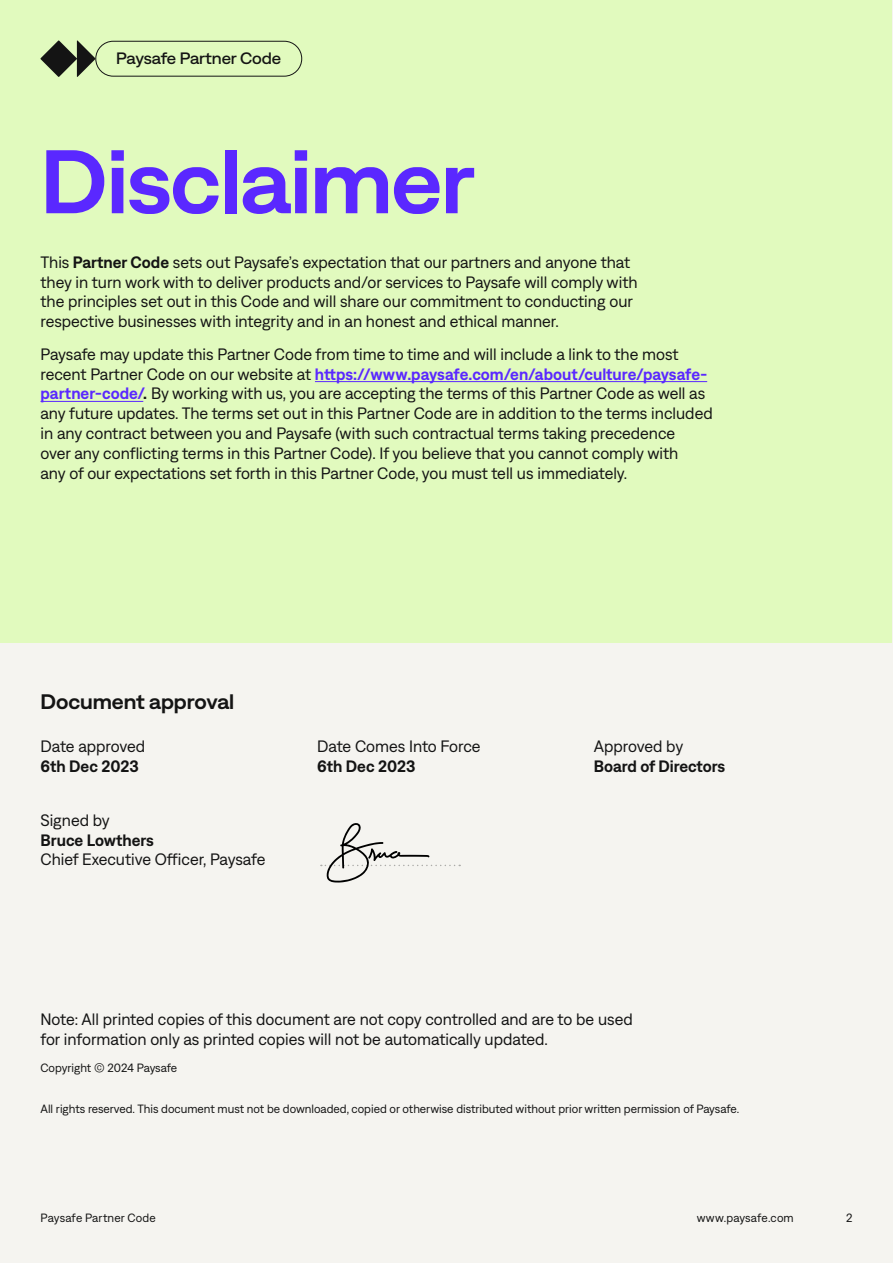
<style>
.page{position:relative;width:893px;height:1263px;background:#f5f4f0}
.page>*{position:absolute;margin:0;border:0;box-sizing:border-box;transform-origin:0 0}
.t1{font:600 90px "Denim WD";letter-spacing:-.015em;color:#5a28ff}
.t2{font:600 21px "Denim WD";letter-spacing:-.005em;color:#141414}
.t3{font:16.5px/19.8px "Denim";color:#141414}
.t4{font:600 16.5px "Denim";color:#141414}
.t5{font:500 16.5px "Denim WD";letter-spacing:-.005em;color:#141414}
.t6{font:12px "Denim";color:#141414}
.s1{font-weight:600}
.s2{font-weight:600;color:#5a28ff}
</style>
<div class="page">
<div style="left:1px;top:0;width:891px;height:642px;background:#e1fabe"></div>
<hr style="left:315px;top:381px;width:392px;height:1px;background:#5a28ff">
<hr style="left:40px;top:401px;width:103px;height:1px;background:#5a28ff">
<svg style="left:40px;top:41px;width:55px;height:36px"></svg>
<div style="left:95px;top:41px;width:207px;height:36px;border:1px solid #141414;border-radius:17px"></div>
<svg style="left:321px;top:823px;width:139px;height:60px"></svg>
<p class="t5" style="left:116px;top:46px;width:166px">Paysafe Partner Code</p>
<h1 class="t1" style="left:40px;top:117px;width:436px">Disclaimer</h1>
<p class="t3" style="left:40px;top:251px;width:599px">This <span class="s1">Partner Code</span> sets out Paysafe’s expectation that our partners and anyone that they in turn work with to deliver products and/or services to Paysafe will comply with the principles set out in this Code and will share our commitment to conducting our respective businesses with integrity and in an honest and ethical manner.</p>
<p class="t3" style="left:40px;top:343px;width:674px">Paysafe may update this Partner Code from time to time and will include a link to the most recent Partner Code on our website at <span class="s2">https://www.paysafe.com/en/about/culture/paysafe&shy;partner-code/</span><span class="s1">.</span> By working with us, you are accepting the terms of this Partner Code as well as any future updates. The terms set out in this Partner Code are in addition to the terms included in any contract between you and Paysafe (with such contractual terms taking precedence<br>over any conflicting terms in this Partner Code). If you believe that you cannot comply with<br>any of our expectations set forth in this Partner Code, you must tell us immediately.</p>
<p class="t2" style="left:40px;top:686px;width:195px">Document approval</p>
<p class="t3" style="left:40px;top:735px;width:106px">Date approved</p>
<p class="t4" style="left:40px;top:754px;width:100px">6th Dec 2023</p>
<p class="t3" style="left:40px;top:809px;width:71px">Signed by</p>
<p class="t4" style="left:40px;top:828px;width:115px">Bruce Lowthers</p>
<p class="t3" style="left:40px;top:849px;width:226px">Chief Executive Officer, Paysafe</p>
<p class="t3" style="left:317px;top:735px;width:165px">Date Comes Into Force</p>
<p class="t4" style="left:317px;top:754px;width:100px">6th Dec 2023</p>
<p class="t3" style="left:594px;top:735px;width:91px">Approved by</p>
<p class="t4" style="left:594px;top:754px;width:133px">Board of Directors</p>
<p class="t3" style="left:40px;top:1008px;width:594px">Note: All printed copies of this document are not copy controlled and are to be used for information only as printed copies will not be automatically updated.</p>
<p class="t6" style="left:40px;top:1059px;width:138px">Copyright © 2024 Paysafe</p>
<p class="t6" style="left:40px;top:1101px;width:700px">All rights reserved. This document must not be downloaded, copied or otherwise distributed without prior written permission of Paysafe.</p>
<p class="t6" style="left:40px;top:1210px;width:117px">Paysafe Partner Code</p>
<p class="t6" style="left:697px;top:1210px;width:99px">www.paysafe.com</p>
<p class="t6" style="left:846px;top:1210px;width:8px">2</p>
</div>
